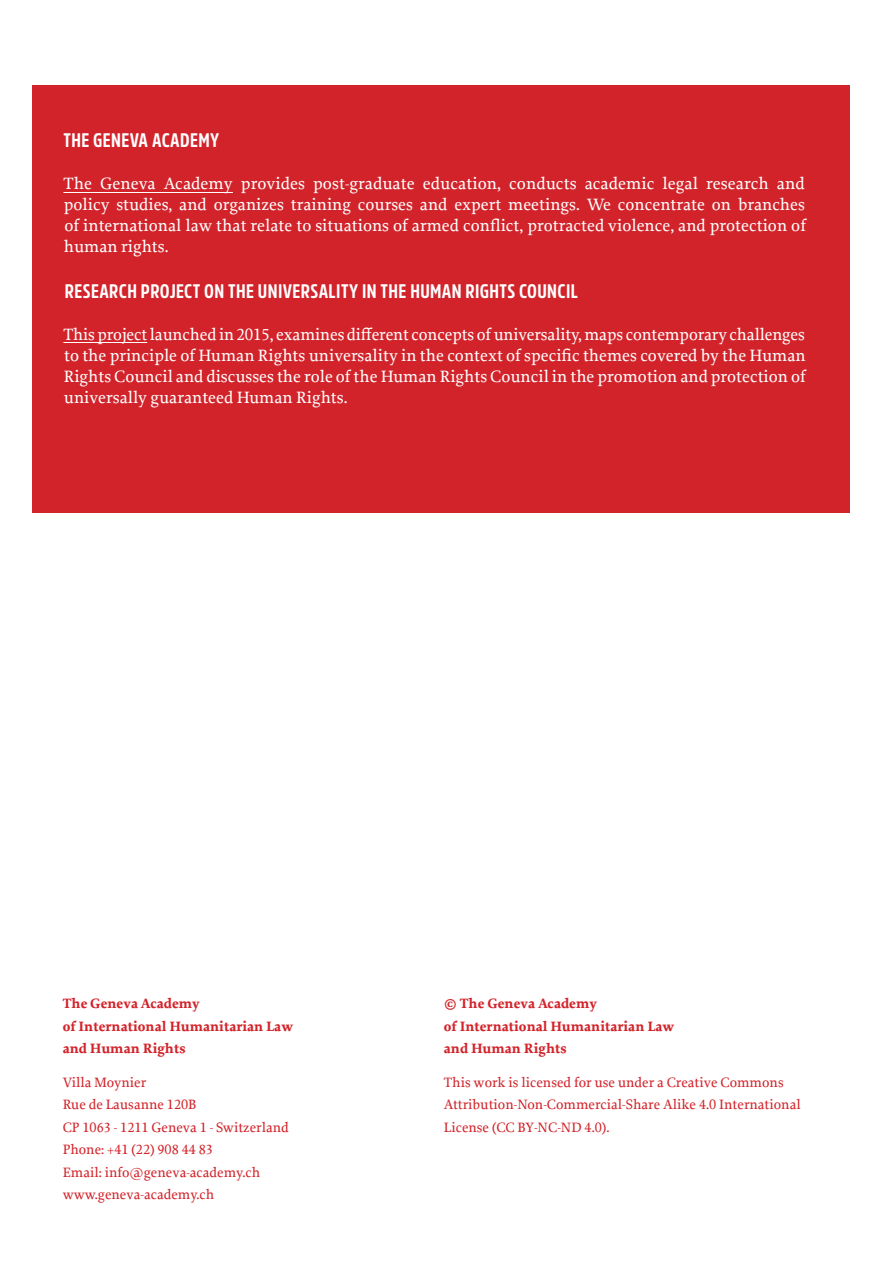
<style>
.page{position:relative;width:893px;height:1263px;background:#fff}
.page>*{position:absolute;margin:0;border:0;box-sizing:border-box;transform-origin:0 0}
.t1{font:700 19.5px "Amsi Pro Cond";letter-spacing:.02em;color:#fff}
.t2{font:500 17.25px/21px "Proforma";color:#fff;text-align:justify}
.t3{font:500 14.25px/22.5px "Proforma";color:#d2232a}
.t4{font:700 14.25px/22.5px "Proforma";color:#d2232a}
</style>
<div class="page">
<div style="left:32px;top:85px;width:818px;height:428px;background:#d2232a"></div>
<hr style="left:63px;top:192px;width:170px;height:1px;background:#fff">
<hr style="left:63px;top:342px;width:84px;height:1px;background:#fff">
<p class="t1" style="left:64px;top:127px;width:157px">THE GENEVA ACADEMY</p>
<p class="t2" style="left:63px;top:173px;width:744px">The Geneva Academy provides post-graduate education, conducts academic legal research and policy studies, and organizes training courses and expert meetings. We concentrate on branches of international law that relate to situations of armed conflict, protracted violence, and protection of human rights.</p>
<p class="t1" style="left:65px;top:277px;width:515px">RESEARCH PROJECT ON THE UNIVERSALITY IN THE HUMAN RIGHTS COUNCIL</p>
<p class="t2" style="left:63px;top:323px;width:744px">This project launched in 2015, examines different concepts of universality, maps contemporary challenges to the principle of Human Rights universality in the context of specific themes covered by the Human Rights Council and discusses the role of the Human Rights Council in the promotion and protection of universally guaranteed Human Rights.</p>
<p class="t4" style="left:63px;top:992px;width:232px">The Geneva Academy<br>of International Humanitarian Law and Human Rights</p>
<p class="t3" style="left:63px;top:1071px;width:228px">Villa Moynier<br>Rue de Lausanne 120B<br>CP 1063 - 1211 Geneva 1 - Switzerland<br>Phone: +41 (22) 908 44 83<br>Email: info@geneva-academy.ch www.geneva-academy.ch</p>
<p class="t4" style="left:444px;top:992px;width:232px">© The Geneva Academy<br>of International Humanitarian Law and Human Rights</p>
<p class="t3" style="left:444px;top:1071px;width:358px">This work is licensed for use under a Creative Commons<br>Attribution-Non-Commercial-Share Alike 4.0 International<br>License (CC BY-NC-ND 4.0).</p>
</div>
